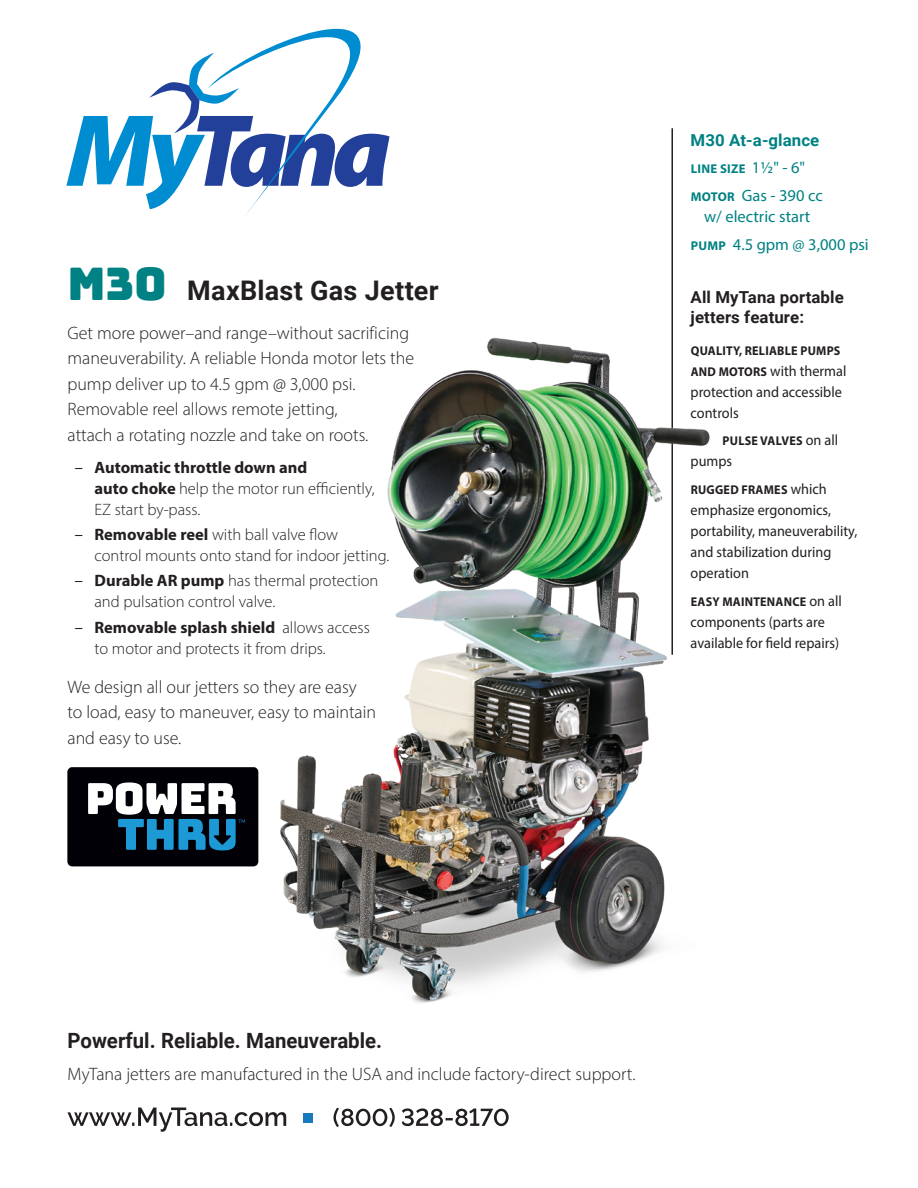
<style>
.page{position:relative;width:918px;height:1188px;background:#fff}
.page>*{position:absolute;margin:0;border:0;box-sizing:border-box;transform-origin:0 0}
.Bungee_Header{font:700 27px "Roboto";letter-spacing:.01em;color:#231f20}
.H2_editorial{font:700 21px "Roboto";color:#231f20}
.front_main_text_12_17{font:300 18px/25.5px "Myriad Pro";color:#231f20}
.t1{font:300 16.5px/21px "Myriad Pro";color:#231f20}
.front_spec_lists{font:16.5px/21px "Myriad Pro";color:#008183;text-align:center}
.ruled_subhead{font:700 16.5px/19.5px "Roboto";letter-spacing:.005em;color:#231f20}
.ruled_subhead-2{font:700 16.5px "Roboto";letter-spacing:.005em;color:#008183}
.front_stands_lists{font:15px/21px "Myriad Pro";color:#231f20;scale:.95 1}
.front_stands_lists-2{font:700 12.75px "Myriad Pro";letter-spacing:.02em;color:#231f20;scale:.95 1}
.front_spec_lists-2{font:700 12.75px "Myriad Pro";letter-spacing:.02em;color:#008183}
.s1{font-family:"Bungee";font-weight:400;font-size:45px;color:#008183}
.s2{font-family:"Raleway";font-weight:400}
.s3{font-weight:700}
.s4{font-weight:400;font-size:16.5px}
.s5{font-weight:700;font-size:12.75px}
.s6{font-weight:400;font-size:15px}
</style>
<div class="page">
<svg style="left:67px;top:1108px;width:442px;height:24px"></svg>
<svg style="left:66px;top:55px;width:142px;height:154px"></svg>
<svg style="left:208px;top:28px;width:182px;height:188px"></svg>
<hr style="left:671px;top:128px;width:2px;height:527px;background:#231f20">
<img style="left:213px;top:331px;width:497px;height:672px">
<svg style="left:68px;top:767px;width:190px;height:99px"></svg>
<p class="Bungee_Header" style="left:68px;top:271px;width:373px"><span class="s1">M30</span> MaxBlast Gas Jetter</p>
<p class="front_main_text_12_17" style="left:68px;top:320px;width:348px">Get more power–and range–without sacrificing maneuverability. A reliable Honda motor lets the pump deliver up to 4.5 gpm @ 3,000 psi.<br>Removable reel allows remote jetting,<br>attach a rotating nozzle and take on roots.</p>
<p class="t1" style="left:94px;top:456px;width:282px;text-indent:-20px"><span class="s2">–</span> <span class="s3">Automatic throttle down and<br>auto choke</span> help the motor run efficiently,<br>EZ start by-pass.</p>
<p class="t1" style="left:94px;top:524px;width:296px;text-indent:-20px"><span class="s2">–</span> <span class="s3">Removable reel</span> with ball valve flow<br>control mounts onto stand for indoor jetting.</p>
<p class="t1" style="left:94px;top:570px;width:285px;text-indent:-20px"><span class="s2">–</span> <span class="s3">Durable AR pump</span> has thermal protection and pulsation control valve.</p>
<p class="t1" style="left:94px;top:616px;width:277px;text-indent:-20px"><span class="s2">–</span> <span class="s3">Removable splash shield</span> allows access to motor and protects it from drips.</p>
<p class="front_main_text_12_17" style="left:68px;top:674px;width:310px">We design all our jetters so they are easy to load, easy to maneuver, easy to maintain and easy to use.</p>
<p class="ruled_subhead-2" style="left:691px;top:128px;width:130px">M30 At-a-glance</p>
<p class="front_spec_lists-2" style="left:691px;top:161px;width:116px">LINE SIZE <span class="s4">11/2" - 6"</span></p>
<p class="front_spec_lists" style="left:691px;top:185px;width:133px"><span class="s5">MOTOR</span> Gas - 390 cc w/ electric start</p>
<p class="front_spec_lists" style="left:691px;top:233px;width:180px"><span class="s5">PUMP</span> 4.5 gpm @ 3,000 psi</p>
<p class="ruled_subhead" style="left:691px;top:287px;width:155px">All MyTana portable jetters feature:</p>
<p class="front_stands_lists-2" style="left:691px;top:342px;width:159px">QUALITY, RELIABLE PUMPS</p>
<p class="front_stands_lists" style="left:691px;top:360px;width:165px"><span class="s5">AND MOTORS</span> with thermal protection and accessible controls</p>
<p class="front_stands_lists-2" style="left:723px;top:433px;width:123px">PULSE VALVES <span class="s6">on all</span></p>
<p class="front_stands_lists" style="left:691px;top:451px;width:45px">pumps</p>
<p class="front_stands_lists-2" style="left:691px;top:481px;width:145px">RUGGED FRAMES <span class="s6">which</span></p>
<p class="front_stands_lists" style="left:691px;top:499px;width:177px">emphasize ergonomics, portability, maneuverability, and stabilization during operation</p>
<p class="front_stands_lists-2" style="left:691px;top:593px;width:160px">EASY MAINTENANCE <span class="s6">on all</span></p>
<p class="front_stands_lists" style="left:691px;top:611px;width:158px">components (parts are available for field repairs)</p>
<p class="H2_editorial" style="left:68px;top:1026px;width:316px">Powerful. Reliable. Maneuverable.</p>
<p class="front_main_text_12_17" style="left:68px;top:1061px;width:570px">MyTana jetters are manufactured in the USA and include factory-direct support.</p>
</div>
